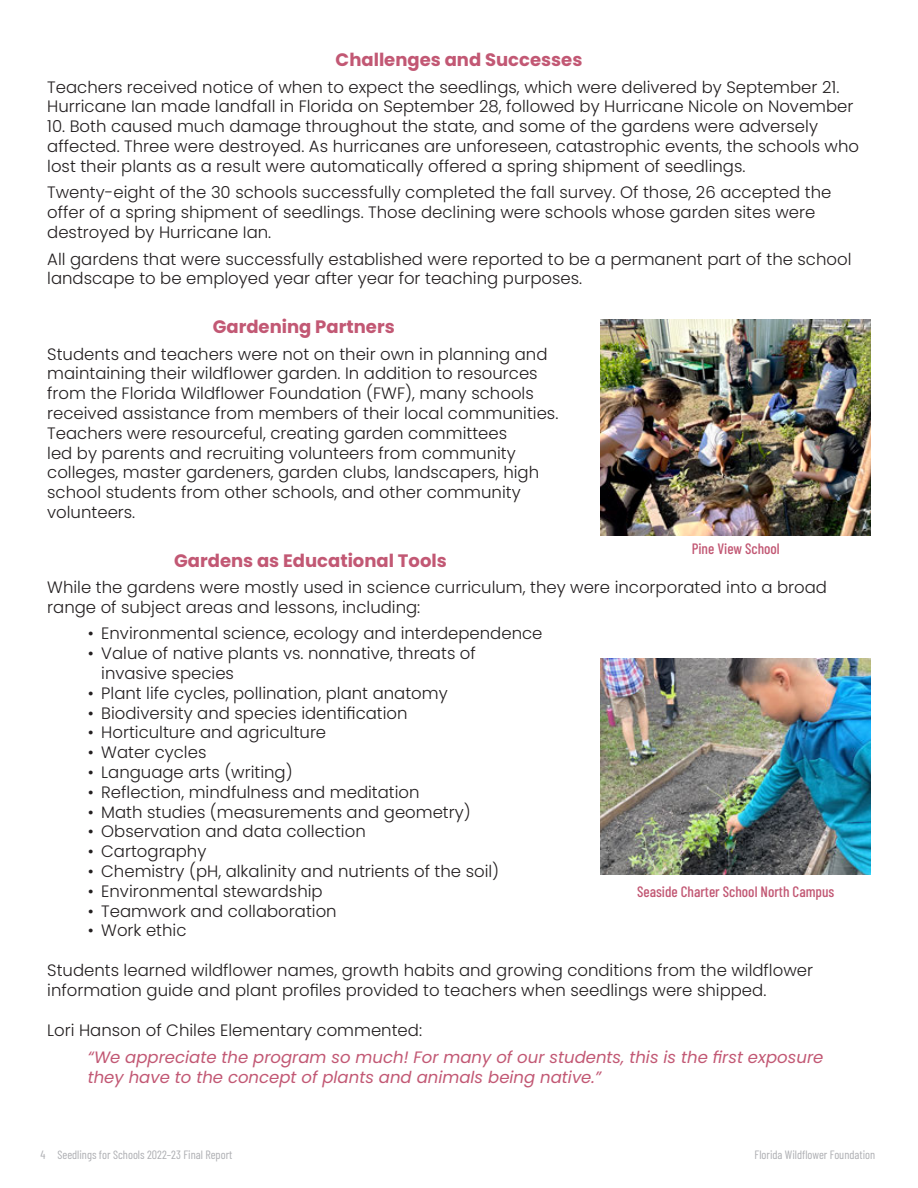
<style>
.page{position:relative;width:918px;height:1188px;background:#fff}
.page>*{position:absolute;margin:0;border:0;box-sizing:border-box;transform-origin:0 0}
.t1{font:700 18px "Poppins";color:#c25874}
.t2{font:300 16.5px/19.8px "Poppins";color:#231f20}
.t3{font:italic 16.5px/19.8px "Poppins";color:#c25874}
.t4{font:500 15px "Barlow Condensed";color:#c25874}
.t5{font:12px "Barlow Condensed";color:#adaeb2}
</style>
<div class="page">
<img style="left:601px;top:659px;width:270px;height:216px">
<img style="left:601px;top:320px;width:270px;height:216px">
<p class="t1" style="left:336px;top:49px;width:248px">Challenges and Successes</p>
<p class="t2" style="left:47px;top:77px;width:808px">Teachers received notice of when to expect the seedlings, which were delivered by September 21.<br>Hurricane Ian made landfall in Florida on September 28, followed by Hurricane Nicole on November</p>
<p class="t2" style="left:47px;top:117px;width:813px">10. Both caused much damage throughout the state, and some of the gardens were adversely affected. Three were destroyed. As hurricanes are unforeseen, catastrophic events, the schools who lost their plants as a result were automatically offered a spring shipment of seedlings.</p>
<p class="t2" style="left:47px;top:183px;width:786px">Twenty-eight of the 30 schools successfully completed the fall survey. Of those, 26 accepted the offer of a spring shipment of seedlings. Those declining were schools whose garden sites were destroyed by Hurricane Ian.</p>
<p class="t2" style="left:47px;top:249px;width:806px">All gardens that were successfully established were reported to be a permanent part of the school landscape to be employed year after year for teaching purposes.</p>
<p class="t1" style="left:213px;top:316px;width:183px">Gardening Partners</p>
<p class="t2" style="left:47px;top:344px;width:513px">Students and teachers were not on their own in planning and maintaining their wildflower garden. In addition to resources from the Florida Wildflower Foundation (FWF), many schools received assistance from members of their local communities.<br>Teachers were resourceful, creating garden committees<br>led by parents and recruiting volunteers from community colleges, master gardeners, garden clubs, landscapers, high school students from other schools, and other community volunteers.</p>
<p class="t1" style="left:174px;top:550px;width:274px">Gardens as Educational Tools</p>
<p class="t2" style="left:47px;top:578px;width:781px">While the gardens were mostly used in science curriculum, they were incorporated into a broad range of subject areas and lessons, including:</p>
<p class="t2" style="left:88px;top:624px;width:456px">• Environmental science, ecology and interdependence</p>
<p class="t2" style="left:101px;top:644px;width:376px;text-indent:-14px">• Value of native plants vs. nonnative, threats of invasive species</p>
<p class="t2" style="left:88px;top:683px;width:361px">• Plant life cycles, pollination, plant anatomy</p>
<p class="t2" style="left:88px;top:703px;width:321px">• Biodiversity and species identification</p>
<p class="t2" style="left:88px;top:723px;width:240px">• Horticulture and agriculture</p>
<p class="t2" style="left:88px;top:743px;width:120px">• Water cycles</p>
<p class="t2" style="left:88px;top:762px;width:206px">• Language arts (writing)</p>
<p class="t2" style="left:88px;top:782px;width:333px">• Reflection, mindfulness and meditation</p>
<p class="t2" style="left:88px;top:802px;width:385px">• Math studies (measurements and geometry)</p>
<p class="t2" style="left:88px;top:822px;width:280px">• Observation and data collection</p>
<p class="t2" style="left:88px;top:842px;width:120px">• Cartography</p>
<p class="t2" style="left:88px;top:861px;width:413px">• Chemistry (pH, alkalinity and nutrients of the soil)</p>
<p class="t2" style="left:88px;top:881px;width:236px">• Environmental stewardship</p>
<p class="t2" style="left:88px;top:901px;width:250px">• Teamwork and collaboration</p>
<p class="t2" style="left:88px;top:921px;width:100px">• Work ethic</p>
<p class="t2" style="left:47px;top:961px;width:767px">Students learned wildflower names, growth habits and growing conditions from the wildflower information guide and plant profiles provided to teachers when seedlings were shipped.</p>
<p class="t2" style="left:47px;top:1021px;width:376px">Lori Hanson of Chiles Elementary commented:</p>
<p class="t3" style="left:88px;top:1047px;width:737px">“We appreciate the program so much! For many of our students, this is the first exposure they have to the concept of plants and animals being native.”</p>
<p class="t4" style="left:692px;top:538px;width:90px">Pine View School</p>
<p class="t4" style="left:637px;top:880px;width:199px">Seaside Charter School North Campus</p>
<p class="t5" style="left:40px;top:1146px;width:193px">4 Seedlings for Schools 2022–23 Final Report</p>
<p class="t5" style="left:754px;top:1146px;width:122px">Florida Wildflower Foundation</p>
</div>
